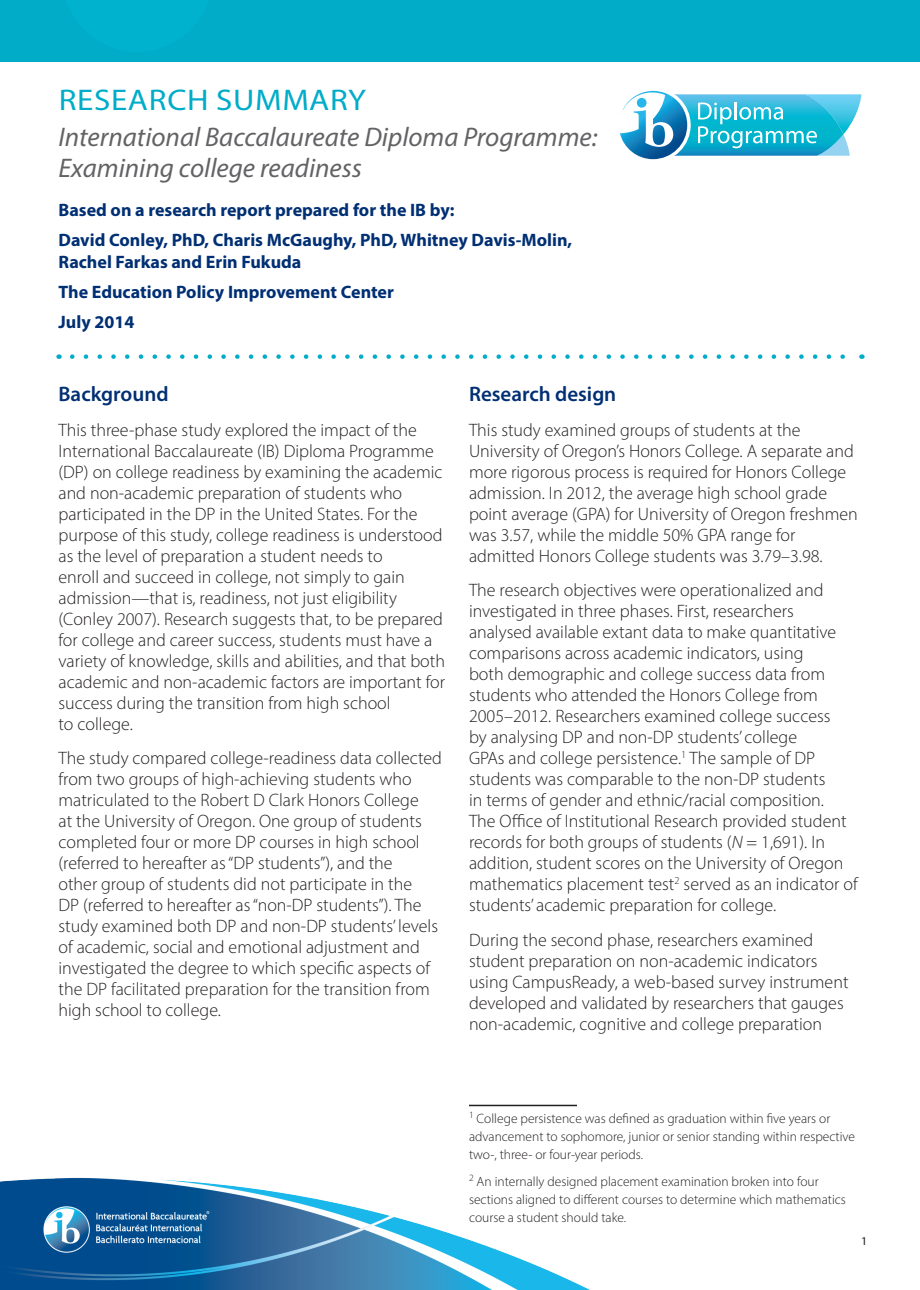
<style>
.page{position:relative;width:920px;height:1290px;background:#fff}
.page>*{position:absolute;margin:0;border:0;box-sizing:border-box;transform-origin:0 0}
.Research_main_headin{font:30px "Myriad Pro";letter-spacing:.02em;color:#00acc8;scale:1.1 1}
.Study_title{font:italic 27px/31.5px "Myriad Pro";color:#636366}
.Heading_1_-_dark_blu{font:600 21px "Myriad Pro";color:#002f73}
.Main_body{font:300 18px/21px "Myriad Pro";color:#231f20}
.Credit{font:700 18px/21.6px "Myriad Pro";color:#002f73}
.Footnote{font:300 13.5px/18px "Myriad Pro";color:#231f20}
.t1{font:12px "Myriad Pro";color:#231f20}
.s1{font-style:italic}
</style>
<div class="page">
<div style="left:0;top:0;width:920px;height:62px;background:#00acc8"></div>
<svg style="left:620px;top:90px;width:242px;height:70px"></svg>
<img style="left:0;top:1177px;width:590px;height:113px">
<hr style="left:469px;top:1105px;width:108px;height:1px;background:#231f20">
<svg style="left:72px;top:354px;width:773px;height:5px"></svg>
<p class="Research_main_headin" style="left:59px;top:82px;width:281px">RESEARCH SUMMARY</p>
<p class="Study_title" style="left:58px;top:121px;width:540px">International Baccalaureate Diploma Programme:<br>Examining college readiness</p>
<p class="Credit" style="left:58px;top:199px;width:398px">Based on a research report prepared for the IB by:</p>
<p class="Credit" style="left:58px;top:229px;width:515px">David Conley, PhD, Charis McGaughy, PhD, Whitney Davis-Molin,<br>Rachel Farkas and Erin Fukuda</p>
<p class="Credit" style="left:58px;top:280px;width:337px">The Education Policy Improvement Center</p>
<p class="Credit" style="left:58px;top:310px;width:77px">July 2014</p>
<p class="Heading_1_-_dark_blu" style="left:58px;top:381px;width:112px">Background</p>
<p class="Main_body" style="left:58px;top:419px;width:388px">This three-phase study explored the impact of the International Baccalaureate (IB) Diploma Programme (DP) on college readiness by examining the academic and non-academic preparation of students who participated in the DP in the United States. For the purpose of this study, college readiness is understood as the level of preparation a student needs to<br>enroll and succeed in college, not simply to gain admission—that is, readiness, not just eligibility (Conley 2007). Research suggests that, to be prepared for college and career success, students must have a variety of knowledge, skills and abilities, and that both academic and non-academic factors are important for success during the transition from high school<br>to college.</p>
<p class="Main_body" style="left:58px;top:748px;width:385px">The study compared college-readiness data collected from two groups of high-achieving students who matriculated to the Robert D Clark Honors College<br>at the University of Oregon. One group of students completed four or more DP courses in high school (referred to hereafter as “DP students”), and the<br>other group of students did not participate in the<br>DP (referred to hereafter as “non-DP students”). The study examined both DP and non-DP students’ levels of academic, social and emotional adjustment and investigated the degree to which specific aspects of the DP facilitated preparation for the transition from high school to college.</p>
<p class="Heading_1_-_dark_blu" style="left:469px;top:381px;width:149px">Research design</p>
<p class="Main_body" style="left:469px;top:419px;width:390px">This study examined groups of students at the University of Oregon’s Honors College. A separate and more rigorous process is required for Honors College admission. In 2012, the average high school grade point average (GPA) for University of Oregon freshmen was 3.57, while the middle 50% GPA range for admitted Honors College students was 3.79–3.98.</p>
<p class="Main_body" style="left:469px;top:580px;width:390px">The research objectives were operationalized and investigated in three phases. First, researchers analysed available extant data to make quantitative comparisons across academic indicators, using<br>both demographic and college success data from students who attended the Honors College from 2005–2012. Researchers examined college success<br>by analysing DP and non-DP students’ college<br>GPAs and college persistence.<sup>1</sup> The sample of DP students was comparable to the non-DP students<br>in terms of gender and ethnic/racial composition.<br>The Office of Institutional Research provided student records for both groups of students (<span class="s1">N</span> = 1,691). In addition, student scores on the University of Oregon mathematics placement test<sup>2</sup> served as an indicator of students’ academic preparation for college.</p>
<p class="Main_body" style="left:469px;top:929px;width:381px">During the second phase, researchers examined student preparation on non-academic indicators using CampusReady, a web-based survey instrument developed and validated by researchers that gauges non-academic, cognitive and college preparation</p>
<p class="Footnote" style="left:469px;top:1110px;width:388px"><sup>1</sup> College persistence was defined as graduation within five years or advancement to sophomore, junior or senior standing within respective two-, three- or four-year periods.</p>
<p class="Footnote" style="left:469px;top:1173px;width:378px"><sup>2</sup> An internally designed placement examination broken into four sections aligned to different courses to determine which mathematics course a student should take.</p>
<p class="t1" style="left:861px;top:1233px;width:8px">1</p>
</div>
